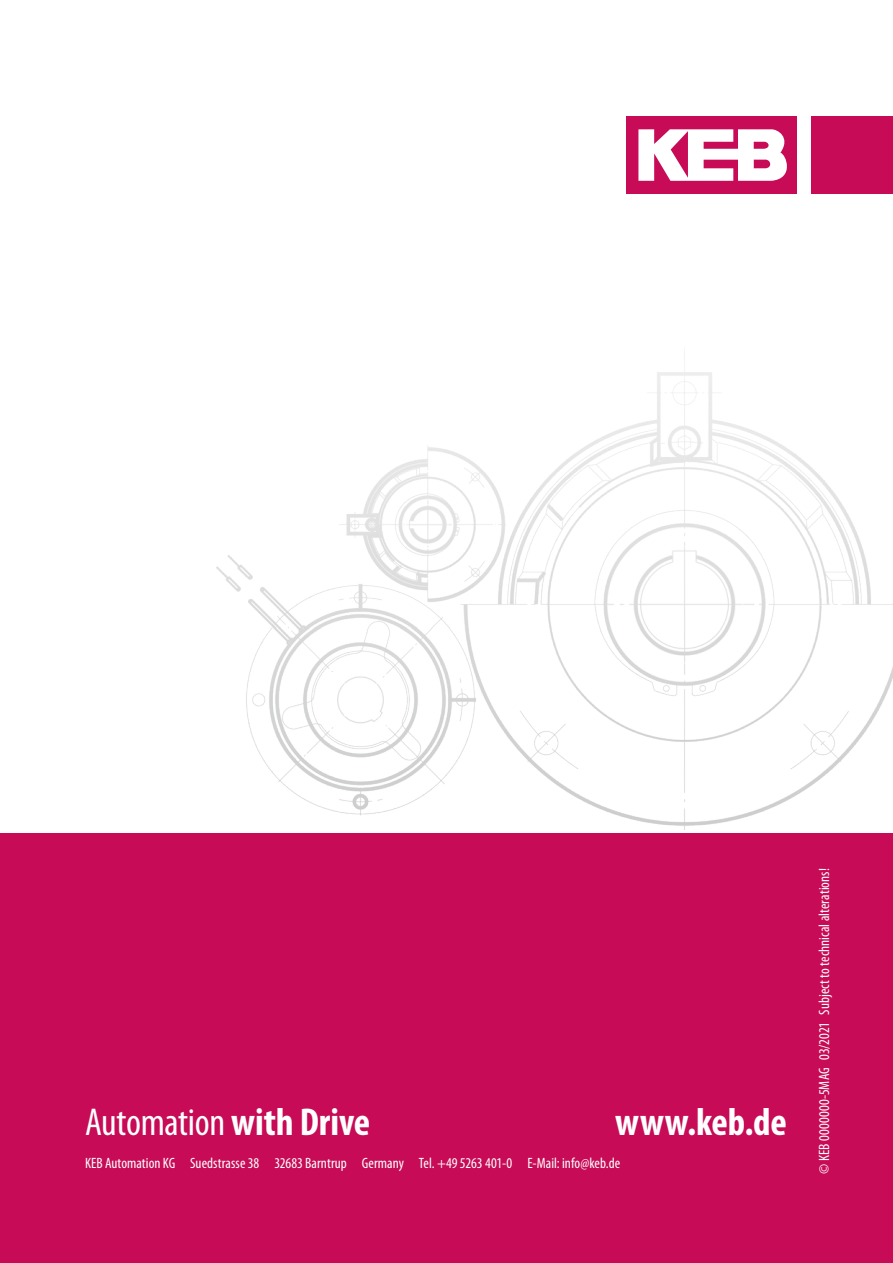
<style>
.page{position:relative;width:893px;height:1263px;background:#fff}
.page>*{position:absolute;margin:0;border:0;box-sizing:border-box;transform-origin:0 0}
.t1{font:condensed 39px "Myriad Pro";letter-spacing:-.01em;color:#fff}
.t2{font:700 condensed 39px "Myriad Pro";color:#fff}
.t3{font:condensed 15px "Myriad Pro";letter-spacing:.005em;color:#fff}
.s1{font-weight:700}
</style>
<div class="page">
<div style="left:0;top:833px;width:893px;height:430px;background:#c70b56"></div>
<img style="left:216px;top:116px;width:677px;height:713px">
<div style="left:626px;top:116px;width:170px;height:77px;background:#c70b56"></div>
<svg style="left:638px;top:129px;width:149px;height:52px"></svg>
<div style="left:812px;top:116px;width:81px;height:77px;background:#c70b56"></div>
<h1 class="t1" style="left:85px;top:1098px;width:287px">Automation <span class="s1">with Drive</span></h1>
<h1 class="t2" style="left:615px;top:1097px;width:173px">www.keb.de</h1>
<p class="t3" style="left:85px;top:1154px;width:537px">KEB Automation KG Suedstrasse 38 32683 Barntrup Germany Tel. +49 5263 401-0 E-Mail: info@keb.de</p>
<p class="t3" style="left:815px;top:1174px;width:307px;rotate:-90deg">© KEB 0000000-5MAG 03/2021 Subject to technical alterations!</p>
</div>
